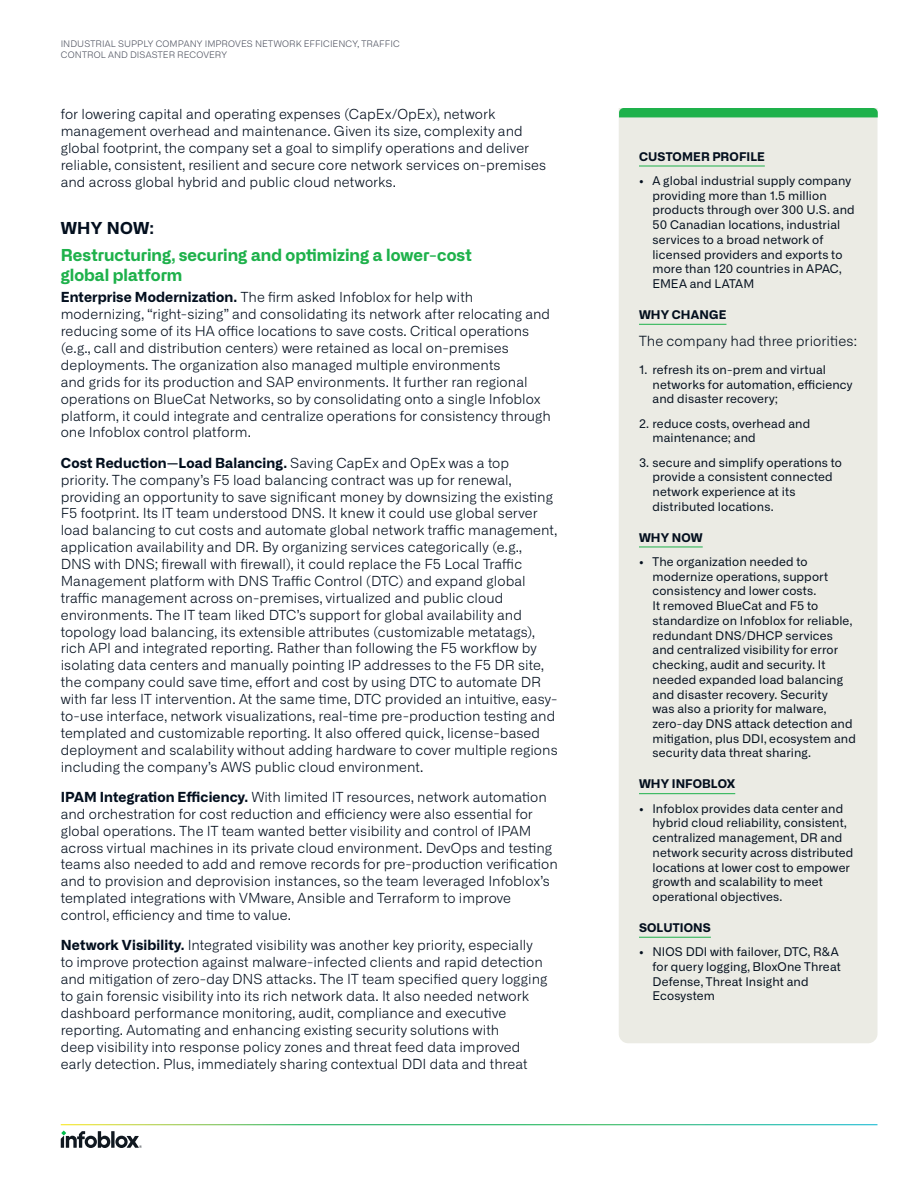
<style>
.page{position:relative;width:918px;height:1188px;background:#fff}
.page>*{position:absolute;margin:0;border:0;box-sizing:border-box;transform-origin:0 0}
.Heading_Level_1{font:700 16.5px/20.2px "Alliance No.2";color:#1eb14b}
.Section{font:700 16.5px "Alliance No.2";letter-spacing:.02em;color:#030f1e}
.Side-bar_text{font:300 14.1px "Alliance No.1";letter-spacing:.005em;color:#030f1e}
.Body_text{font:300 13.8px/16.8px "Alliance No.1";letter-spacing:.005em;color:#030f1e}
.t1{font:12px/14.7px "Alliance No.1";letter-spacing:.01em;color:#030f1e}
.Side-bar_Section{font:700 12px "Alliance No.2";letter-spacing:.01em;color:#030f1e}
.t2{font:300 9px/10.5px "Alliance No.1";letter-spacing:.015em;color:#4d515e}
.s1{font-weight:700}
</style>
<div class="page">
<svg style="left:61px;top:1131px;width:81px;height:17px"></svg>
<div style="left:619px;top:117px;width:259px;height:926px;background:#ebebe4"></div>
<hr style="left:639px;top:166px;width:126px;height:1px;background:#1eb14b">
<hr style="left:639px;top:324px;width:87px;height:1px;background:#1eb14b">
<hr style="left:639px;top:547px;width:64px;height:1px;background:#1eb14b">
<hr style="left:639px;top:793px;width:96px;height:1px;background:#1eb14b">
<hr style="left:639px;top:937px;width:72px;height:1px;background:#1eb14b">
<div style="left:619px;top:108px;width:259px;height:9px;background:#1eb14b"></div>
<p class="t2" style="left:61px;top:39px;width:341px">INDUSTRIAL SUPPLY COMPANY IMPROVES NETWORK EFFICIENCY, TRAFFIC<br>CONTROL AND DISASTER RECOVERY</p>
<p class="Body_text" style="left:61px;top:106px;width:487px">for lowering capital and operating expenses (CapEx/OpEx), network management overhead and maintenance. Given its size, complexity and global footprint, the company set a goal to simplify operations and deliver reliable, consistent, resilient and secure core network services on-premises and across global hybrid and public cloud networks.</p>
<p class="Section" style="left:61px;top:217px;width:95px">WHY NOW:</p>
<p class="Heading_Level_1" style="left:61px;top:245px;width:413px">Restructuring, securing and optimizing a lower-cost global platform</p>
<p class="Body_text" style="left:61px;top:289px;width:492px"><span class="s1">Enterprise Modernization.</span> The firm asked Infoblox for help with modernizing, “right-sizing” and consolidating its network after relocating and reducing some of its HA office locations to save costs. Critical operations (e.g., call and distribution centers) were retained as local on-premises deployments. The organization also managed multiple environments<br>and grids for its production and SAP environments. It further ran regional operations on BlueCat Networks, so by consolidating onto a single Infoblox platform, it could integrate and centralize operations for consistency through one Infoblox control platform.</p>
<p class="Body_text" style="left:61px;top:454px;width:498px"><span class="s1">Cost Reduction—Load Balancing.</span> Saving CapEx and OpEx was a top priority. The company’s F5 load balancing contract was up for renewal, providing an opportunity to save significant money by downsizing the existing F5 footprint. Its IT team understood DNS. It knew it could use global server load balancing to cut costs and automate global network traffic management, application availability and DR. By organizing services categorically (e.g.,<br>DNS with DNS; firewall with firewall), it could replace the F5 Local Traffic Management platform with DNS Traffic Control (DTC) and expand global traffic management across on-premises, virtualized and public cloud environments. The IT team liked DTC’s support for global availability and topology load balancing, its extensible attributes (customizable metatags), rich API and integrated reporting. Rather than following the F5 workflow by isolating data centers and manually pointing IP addresses to the F5 DR site, the company could save time, effort and cost by using DTC to automate DR with far less IT intervention. At the same time, DTC provided an intuitive, easy&shy;to-use interface, network visualizations, real-time pre-production testing and templated and customizable reporting. It also offered quick, license-based deployment and scalability without adding hardware to cover multiple regions including the company’s AWS public cloud environment.</p>
<p class="Body_text" style="left:61px;top:789px;width:499px"><span class="s1">IPAM Integration Efficiency.</span> With limited IT resources, network automation and orchestration for cost reduction and efficiency were also essential for global operations. The IT team wanted better visibility and control of IPAM across virtual machines in its private cloud environment. DevOps and testing teams also needed to add and remove records for pre-production verification and to provision and deprovision instances, so the team leveraged Infoblox’s templated integrations with VMware, Ansible and Terraform to improve control, efficiency and time to value.</p>
<p class="Body_text" style="left:61px;top:937px;width:488px"><span class="s1">Network Visibility.</span> Integrated visibility was another key priority, especially to improve protection against malware-infected clients and rapid detection and mitigation of zero-day DNS attacks. The IT team specified query logging to gain forensic visibility into its rich network data. It also needed network dashboard performance monitoring, audit, compliance and executive reporting. Automating and enhancing existing security solutions with<br>deep visibility into response policy zones and threat feed data improved early detection. Plus, immediately sharing contextual DDI data and threat</p>
<p class="Side-bar_Section" style="left:639px;top:148px;width:127px">CUSTOMER PROFILE</p>
<p class="t1" style="left:652px;top:173px;width:204px;text-indent:-14px">• A global industrial supply company providing more than 1.5 million products through over 300 U.S. and<br>50 Canadian locations, industrial services to a broad network of licensed providers and exports to more than 120 countries in APAC,<br>EMEA and LATAM</p>
<p class="Side-bar_Section" style="left:639px;top:307px;width:89px">WHY CHANGE</p>
<p class="Side-bar_text" style="left:639px;top:332px;width:220px">The company had three priorities:</p>
<p class="t1" style="left:652px;top:362px;width:202px;text-indent:-14px">1. refresh its on-prem and virtual networks for automation, efficiency and disaster recovery;</p>
<p class="t1" style="left:652px;top:416px;width:159px;text-indent:-14px">2. reduce costs, overhead and maintenance; and</p>
<p class="t1" style="left:652px;top:455px;width:191px;text-indent:-14px">3. secure and simplify operations to provide a consistent connected network experience at its distributed locations.</p>
<p class="Side-bar_Section" style="left:639px;top:529px;width:65px">WHY NOW</p>
<p class="t1" style="left:652px;top:554px;width:205px;text-indent:-14px">• The organization needed to modernize operations, support consistency and lower costs.<br>It removed BlueCat and F5 to standardize on Infoblox for reliable, redundant DNS/DHCP services and centralized visibility for error checking, audit and security. It needed expanded load balancing and disaster recovery. Security<br>was also a priority for malware, zero-day DNS attack detection and mitigation, plus DDI, ecosystem and security data threat sharing.</p>
<p class="Side-bar_Section" style="left:639px;top:776px;width:98px">WHY INFOBLOX</p>
<p class="t1" style="left:652px;top:801px;width:202px;text-indent:-14px">• Infoblox provides data center and hybrid cloud reliability, consistent, centralized management, DR and network security across distributed locations at lower cost to empower growth and scalability to meet operational objectives.</p>
<p class="Side-bar_Section" style="left:639px;top:920px;width:73px">SOLUTIONS</p>
<p class="t1" style="left:652px;top:944px;width:190px;text-indent:-14px">• NIOS DDI with failover, DTC, R&amp;A for query logging, BloxOne Threat<br>Defense, Threat Insight and<br>Ecosystem</p>
</div>
